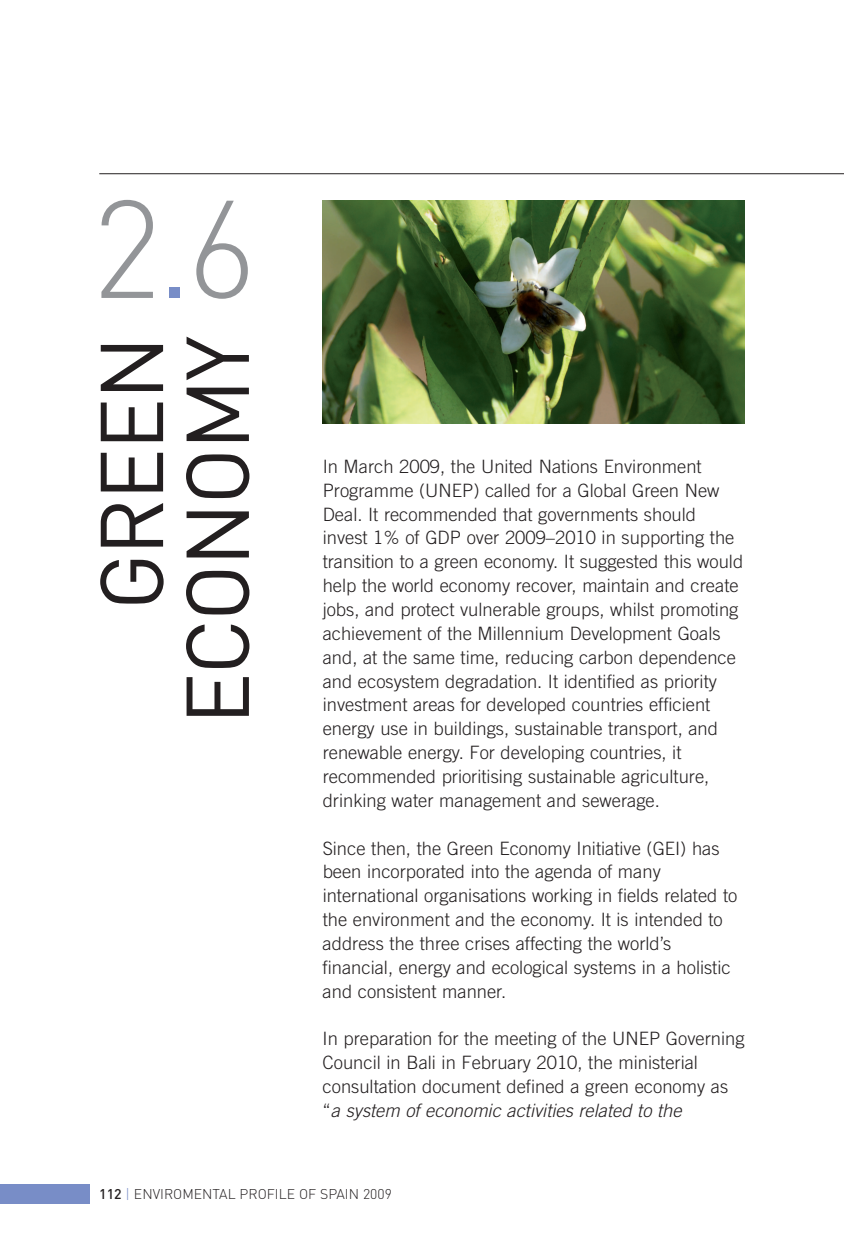
<style>
.page{position:relative;width:844px;height:1241px;background:#fff}
.page>*{position:absolute;margin:0;border:0;box-sizing:border-box;transform-origin:0 0}
.t1{font:300 136.5px "DIN";color:#939598}
.t2{font:87.5px/85.8px "DIN";letter-spacing:-.025em;color:#231f20;text-align:right}
.t3{font:300 18.38px/23.8px "Trade Gothic";color:#231f20}
.t4{font:300 14px "DIN";color:#231f20}
.s1{color:#788dc7}
.s2{font-style:italic}
.s3{font-weight:500}
</style>
<div class="page">
<img style="left:322px;top:200px;width:422px;height:223px">
<hr style="left:99px;top:173px;width:744px;height:1px;background:#231f20">
<div style="left:0;top:1183px;width:89px;height:20px;background:#788dc7"></div>
<h1 class="t1" style="left:92px;top:171px;width:167px">2<span class="s1">.</span>6</h1>
<h2 class="t2" style="left:90px;top:724px;width:390px;rotate:-90deg">GREEN<br>ECONOMY</h2>
<p class="t3" style="left:322px;top:456px;width:422px">In March 2009, the United Nations Environment Programme (UNEP) called for a Global Green New Deal. It recommended that governments should invest 1% of GDP over 2009–2010 in supporting the transition to a green economy. It suggested this would help the world economy recover, maintain and create jobs, and protect vulnerable groups, whilst promoting achievement of the Millennium Development Goals and, at the same time, reducing carbon dependence and ecosystem degradation. It identified as priority investment areas for developed countries efficient energy use in buildings, sustainable transport, and renewable energy. For developing countries, it recommended prioritising sustainable agriculture, drinking water management and sewerage.</p>
<p class="t3" style="left:322px;top:837px;width:416px">Since then, the Green Economy Initiative (GEI) has been incorporated into the agenda of many international organisations working in fields related to the environment and the economy. It is intended to address the three crises affecting the world’s financial, energy and ecological systems in a holistic and consistent manner.</p>
<p class="t3" style="left:322px;top:1028px;width:423px">In preparation for the meeting of the UNEP Governing Council in Bali in February 2010, the ministerial consultation document defined a green economy as<br>“ <span class="s2">a system of economic activities related to the</span></p>
<p class="t4" style="left:99px;top:1185px;width:294px"><span class="s3">112</span> <span class="s1">|</span> ENVIROMENTAL PROFILE OF SPAIN 2009</p>
</div>
